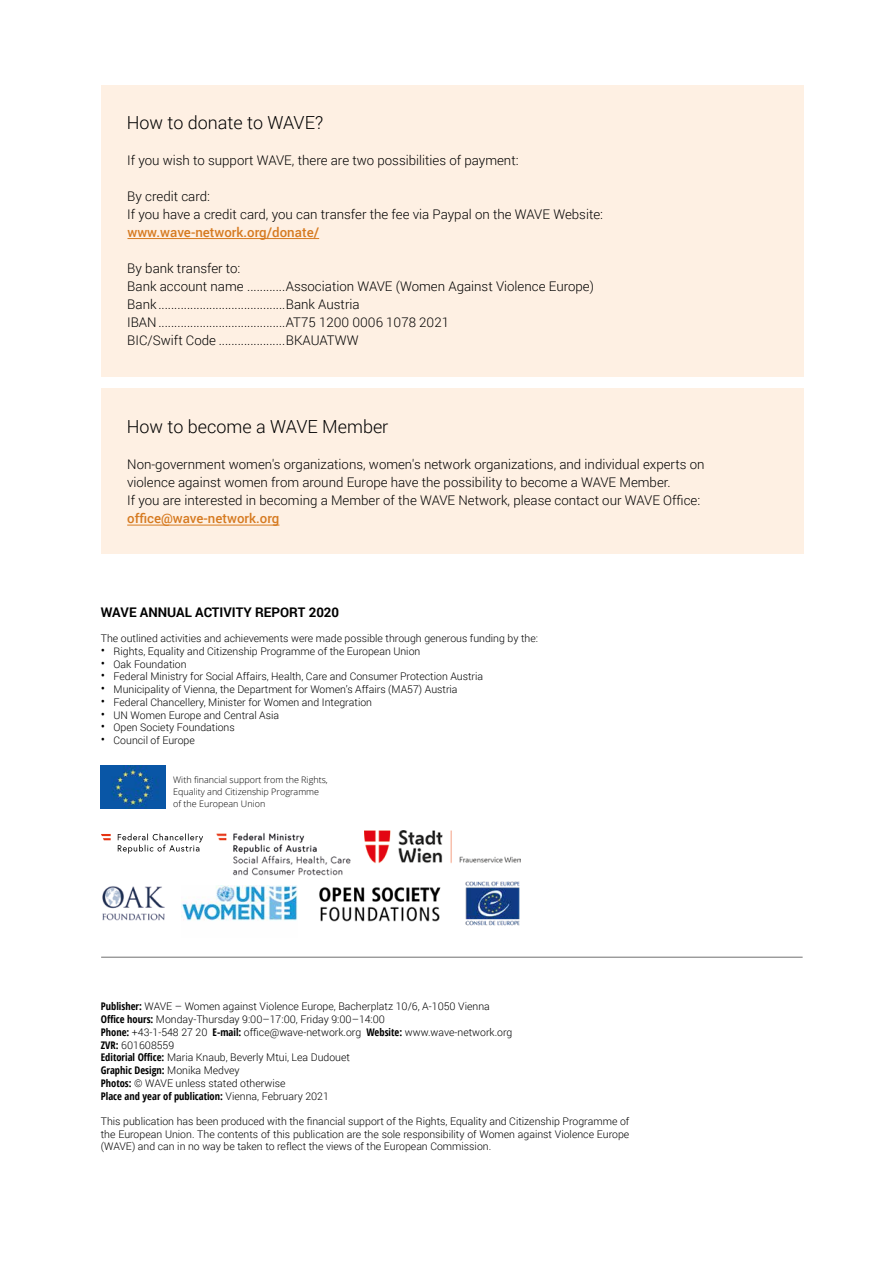
<style>
.page{position:relative;width:893px;height:1263px;background:#fff}
.page>*{position:absolute;margin:0;border:0;box-sizing:border-box;transform-origin:0 0}
.t1{font:300 18px "Roboto";color:#000}
.t2{font:300 13.35px/18px "Roboto";color:#000}
.t3{font:500 13.35px "Roboto";color:#d67a20}
.t4{font:700 13.35px "Roboto";color:#000}
.t5{font:300 10.5px/12.8px "Roboto";color:#000}
.t6{font:700 condensed 10.5px "Open Sans";color:#000}
.t7{font:300 9px/12px "Open Sans";color:#000}
.s1{font-size:13.35px}
.s2{font-family:"Open Sans";font-weight:700;font-stretch:condensed}
.s3{font-family:"Roboto";font-weight:300;font-stretch:normal}
</style>
<div class="page">
<img style="left:319px;top:887px;width:122px;height:35px">
<hr style="left:101px;top:957px;width:702px;height:1px;background:#706f6f">
<div style="left:101px;top:85px;width:702px;height:468px;background:#fef0e3"></div>
<hr style="left:127px;top:238px;width:192px;height:1px;background:#d67a20">
<hr style="left:127px;top:525px;width:152px;height:1px;background:#d67a20">
<div style="left:89px;top:377px;width:723px;height:11px;background:#fff"></div>
<img style="left:364px;top:831px;width:156px;height:32px">
<img style="left:182px;top:886px;width:116px;height:35px">
<svg style="left:118px;top:833px;width:85px;height:20px"></svg>
<svg style="left:101px;top:834px;width:10px;height:6px"></svg>
<img style="left:216px;top:832px;width:135px;height:44px">
<img style="left:102px;top:886px;width:63px;height:35px">
<img style="left:465px;top:881px;width:55px;height:45px">
<img style="left:101px;top:766px;width:64px;height:42px">
<h1 class="t1" style="left:127px;top:110px;width:198px">How to donate to WAVE?</h1>
<p class="t2" style="left:127px;top:150px;width:393px">If you wish to support WAVE, there are two possibilities of payment:</p>
<p class="t2" style="left:127px;top:186px;width:477px">By credit card:<br>If you have a credit card, you can transfer the fee via Paypal on the WAVE Website:</p>
<p class="t3" style="left:127px;top:223px;width:193px">www.wave-network.org/donate/</p>
<p class="t2" style="left:127px;top:258px;width:468px">By bank transfer to:<br>Bank account name ............Association WAVE (Women Against Violence Europe)<br>Bank ........................................Bank Austria<br>IBAN........................................AT75 1200 0006 1078 2021<br>BIC/Swift Code .....................BKAUATWW</p>
<h1 class="t1" style="left:127px;top:414px;width:263px">How to become a WAVE Member</h1>
<p class="t2" style="left:127px;top:455px;width:579px">Non-government women's organizations, women's network organizations, and individual experts on violence against women from around Europe have the possibility to become a WAVE Member.<br>If you are interested in becoming a Member of the WAVE Network, please contact our WAVE Office:</p>
<p class="t3" style="left:127px;top:509px;width:154px">office@wave-network.org</p>
<p class="t4" style="left:101px;top:602px;width:240px">WAVE ANNUAL ACTIVITY REPORT 2020</p>
<p class="t5" style="left:101px;top:632px;width:439px">The outlined activities and achievements were made possible through generous funding by the:</p>
<p class="t5" style="left:101px;top:644px;width:321px"><span class="s1">•</span> Rights, Equality and Citizenship Programme of the European Union</p>
<p class="t5" style="left:101px;top:657px;width:87px"><span class="s1">•</span> Oak Foundation</p>
<p class="t5" style="left:101px;top:670px;width:384px"><span class="s1">•</span> Federal Ministry for Social Affairs, Health, Care and Consumer Protection Austria</p>
<p class="t5" style="left:101px;top:683px;width:358px"><span class="s1">•</span> Municipality of Vienna, the Department for Women’s Affairs (MA57) Austria</p>
<p class="t5" style="left:101px;top:695px;width:273px"><span class="s1">•</span> Federal Chancellery, Minister for Women and Integration</p>
<p class="t5" style="left:101px;top:708px;width:180px"><span class="s1">•</span> UN Women Europe and Central Asia</p>
<p class="t5" style="left:101px;top:721px;width:135px"><span class="s1">•</span> Open Society Foundations</p>
<p class="t5" style="left:101px;top:734px;width:96px"><span class="s1">•</span> Council of Europe</p>
<p class="t7" style="left:173px;top:773px;width:156px">With financial support from the Rights,<br>Equality and Citizenship Programme of the European Union</p>
<p class="t5" style="left:101px;top:1000px;width:413px"><span class="s2">Publisher:</span> WAVE – Women against Violence Europe, Bacherplatz 10/6, A-1050 Vienna <span class="s2">Office hours:</span> Monday-Thursday 9:00–17:00, Friday 9:00–14:00<br><span class="s2">Phone:</span> +43-1-548 27 20 <span class="s2">E-mail:</span> office@wave-network.org <span class="s2">Website:</span> www.wave-network.org <span class="s2">ZVR:</span> 601608559<br><span class="s2">Editorial Office:</span> Maria Knaub, Beverly Mtui, Lea Dudouet</p>
<p class="t6" style="left:101px;top:1063px;width:140px">Graphic Design: <span class="s3">Monika Medvey</span></p>
<p class="t5" style="left:101px;top:1076px;width:186px"><span class="s2">Photos:</span> © WAVE unless stated otherwise</p>
<p class="t6" style="left:101px;top:1088px;width:230px">Place and year of publication: <span class="s3">Vienna, February 2021</span></p>
<p class="t5" style="left:101px;top:1114px;width:530px;text-align:justify">This publication has been produced with the financial support of the Rights, Equality and Citizenship Programme of the European Union. The contents of this publication are the sole responsibility of Women against Violence Europe (WAVE) and can in no way be taken to reflect the views of the European Commission.</p>
</div>
